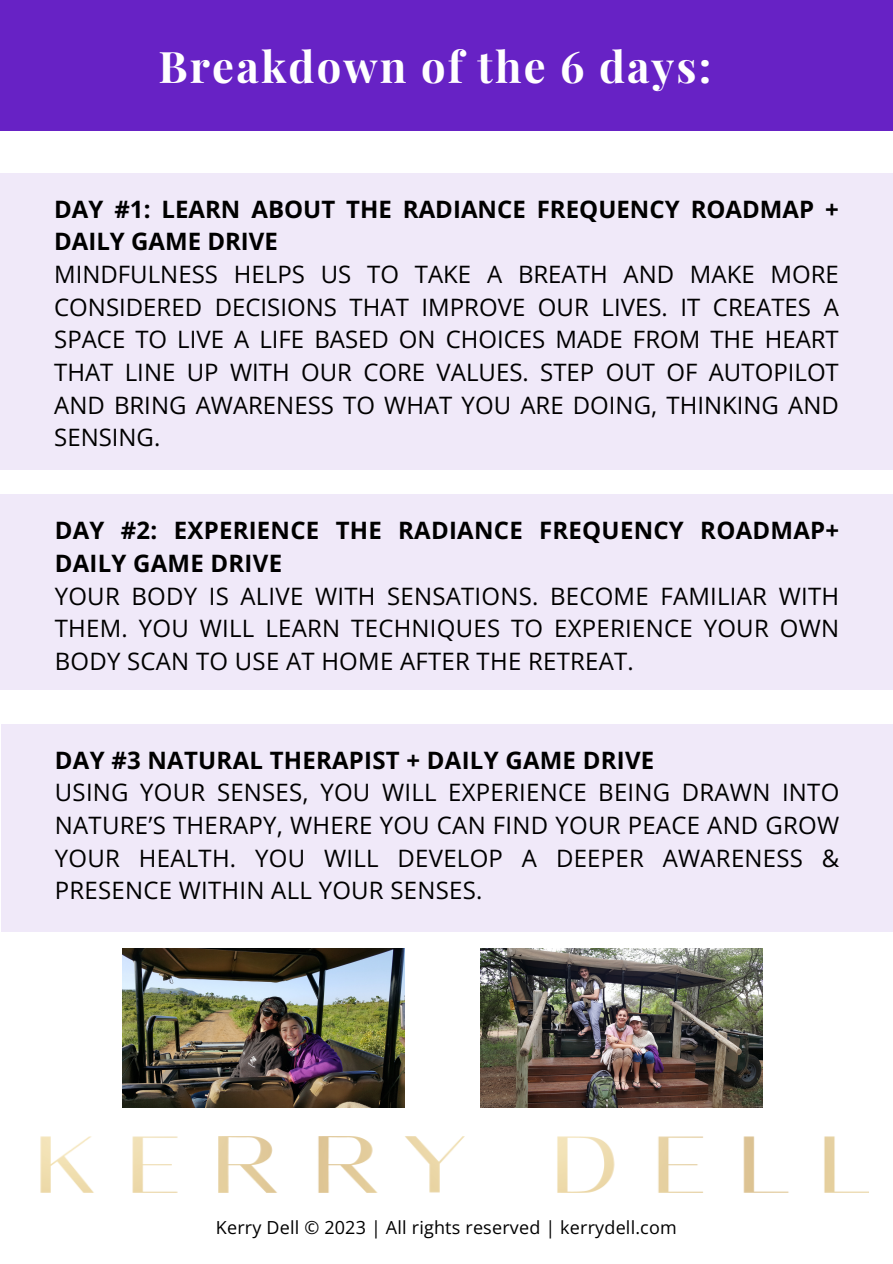
<style>
.page{position:relative;width:893px;height:1264px;background:#fff}
.page>*{position:absolute;margin:0;border:0;box-sizing:border-box;transform-origin:0 0}
.t1{font:700 43.5px "Playfair Display";letter-spacing:.05em;color:#fff}
.t2{font:24px/32.5px "Open Sans";letter-spacing:.01em;color:#000;text-align:justify}
.t3{font:700 24px/32.5px "Open Sans";letter-spacing:.01em;color:#000}
.t4{font:18px "Open Sans";letter-spacing:.01em;color:#000}
</style>
<div class="page">
<div style="left:0;top:0;width:892px;height:130px;background:#6722c5"></div>
<div style="left:0;top:173px;width:892px;height:296px;background:#f0e9f9"></div>
<div style="left:0;top:494px;width:892px;height:196px;background:#f0e9f9"></div>
<div style="left:1px;top:724px;width:891px;height:207px;background:#f0e9f9"></div>
<img style="left:40px;top:1136px;width:829px;height:57px">
<img style="left:122px;top:948px;width:282px;height:159px">
<img style="left:480px;top:948px;width:282px;height:159px">
<p class="t1" style="left:158px;top:36px;width:554px">Breakdown of the 6 days:</p>
<p class="t3" style="left:54px;top:192px;width:786px">DAY #1: LEARN ABOUT THE RADIANCE FREQUENCY ROADMAP +<br>DAILY GAME DRIVE</p>
<p class="t2" style="left:54px;top:257px;width:786px">MINDFULNESS HELPS US TO TAKE A BREATH AND MAKE MORE CONSIDERED DECISIONS THAT IMPROVE OUR LIVES. IT CREATES A SPACE TO LIVE A LIFE BASED ON CHOICES MADE FROM THE HEART THAT LINE UP WITH OUR CORE VALUES. STEP OUT OF AUTOPILOT AND BRING AWARENESS TO WHAT YOU ARE DOING, THINKING AND SENSING.</p>
<p class="t3" style="left:55px;top:514px;width:785px">DAY #2: EXPERIENCE THE RADIANCE FREQUENCY ROADMAP+<br>DAILY GAME DRIVE</p>
<p class="t2" style="left:55px;top:579px;width:785px">YOUR BODY IS ALIVE WITH SENSATIONS. BECOME FAMILIAR WITH THEM. YOU WILL LEARN TECHNIQUES TO EXPERIENCE YOUR OWN BODY SCAN TO USE AT HOME AFTER THE RETREAT.</p>
<p class="t3" style="left:55px;top:743px;width:601px">DAY #3 NATURAL THERAPIST + DAILY GAME DRIVE</p>
<p class="t2" style="left:55px;top:775px;width:785px">USING YOUR SENSES, YOU WILL EXPERIENCE BEING DRAWN INTO NATURE’S THERAPY, WHERE YOU CAN FIND YOUR PEACE AND GROW YOUR HEALTH. YOU WILL DEVELOP A DEEPER AWARENESS &amp; PRESENCE WITHIN ALL YOUR SENSES.</p>
<p class="t4" style="left:216px;top:1214px;width:462px">Kerry Dell © 2023 | All rights reserved | kerrydell.com</p>
</div>
